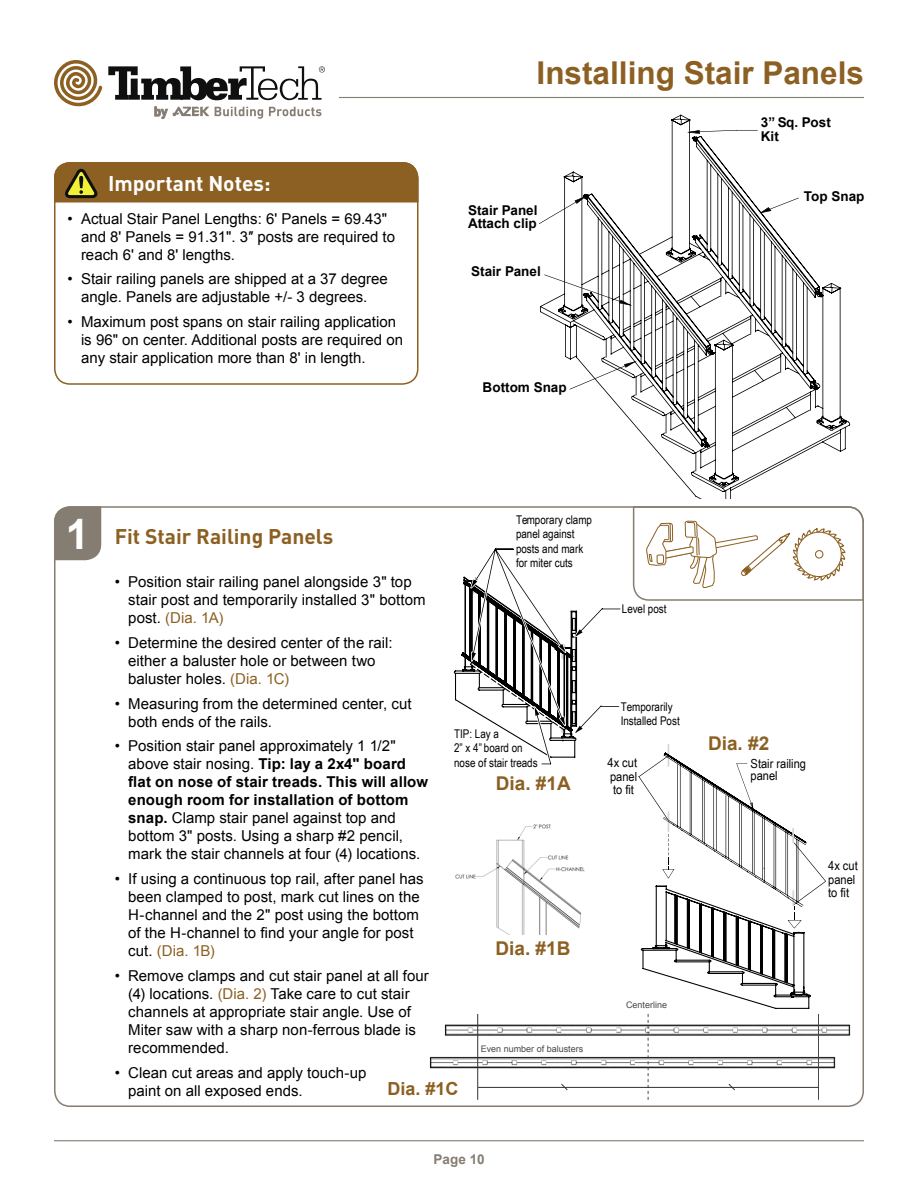
<style>
.page{position:relative;width:918px;height:1188px;background:#fff}
.page>*{position:absolute;margin:0;border:0;box-sizing:border-box;transform-origin:0 0}
.t1{font:700 31.5px "Arial";color:#8c6023}
.t2{font:700 21px "DIN";color:#8c6023}
.t3{font:700 21px "DIN";color:#fff}
.t4{font:700 19.05px "Arial";color:#8c6023}
.t5{font:700 18px "Arial";color:#8c6023}
.t6{font:15px/18px "Arial";color:#000}
.t7{font:700 13.5px/13.5px "Arial";color:#000}
.t8{font:700 13.5px "Arial";letter-spacing:.005em;color:#857d71}
.t9{font:12.45px/13.5px "Arial Narrow";color:#000;scale:1.08 1}
.t10{font:12px/14.4px "Arial Narrow";color:#000}
.t11{font:9px "Arial";color:#484848}
.s1{font-family:"Arial";font-size:42px;color:#fff}
.s2{color:#8c6023}
.s3{font-weight:700}
</style>
<div class="page">
<hr style="left:54px;top:1140px;width:810px;height:1px;background:#857d71">
<svg style="left:215px;top:107px;width:48px;height:12px"></svg>
<svg style="left:269px;top:107px;width:52px;height:9px"></svg>
<svg style="left:155px;top:107px;width:54px;height:12px"></svg>
<svg style="left:54px;top:60px;width:48px;height:47px"></svg>
<svg style="left:108px;top:66px;width:217px;height:34px"></svg>
<hr style="left:339px;top:97px;width:525px;height:1px;background:#857d71">
<svg style="left:540px;top:115px;width:310px;height:384px"></svg>
<div style="left:54px;top:506px;width:47px;height:54px;background:#857d71"></div>
<svg style="left:632px;top:506px;width:232px;height:95px"></svg>
<div style="left:54px;top:162px;width:364px;height:223px;border:2px solid #8c6023;border-radius:15px"></div>
<div style="left:54px;top:162px;width:364px;height:40px;background:#8c6023"></div>
<svg style="left:454px;top:548px;width:167px;height:217px"></svg>
<img style="left:455px;top:824px;width:130px;height:111px">
<img style="left:444px;top:997px;width:420px;height:66px">
<img style="left:429px;top:1030px;width:428px;height:65px">
<hr style="left:477px;top:1014px;width:1px;height:86px;background:#343131">
<hr style="left:478px;top:1087px;width:341px;height:1px;background:#343131">
<svg style="left:638px;top:744px;width:188px;height:356px"></svg>
<svg style="left:560px;top:1083px;width:8px;height:8px"></svg>
<h1 class="t1" style="left:537px;top:52px;width:329px">Installing Stair Panels</h1>
<h2 class="t3" style="left:108px;top:169px;width:164px">Important Notes:</h2>
<p class="t6" style="left:81px;top:209px;width:316px;text-indent:-14px">• Actual Stair Panel Lengths: 6' Panels = 69.43" and 8' Panels = 91.31". 3″ posts are required to reach 6' and 8' lengths.</p>
<p class="t6" style="left:68px;top:270px;width:322px;text-align:center">• Stair railing panels are shipped at a 37 degree angle. Panels are adjustable +/- 3 degrees.</p>
<p class="t6" style="left:81px;top:313px;width:324px;text-indent:-14px">• Maximum post spans on stair railing application is 96" on center. Additional posts are required on any stair application more than 8' in length.</p>
<p class="t7" style="left:468px;top:204px;width:71px">Stair Panel<br>Attach clip</p>
<p class="t7" style="left:471px;top:265px;width:71px">Stair Panel</p>
<p class="t7" style="left:483px;top:381px;width:86px">Bottom Snap</p>
<p class="t7" style="left:761px;top:116px;width:71px">3” Sq. Post<br>Kit</p>
<p class="t7" style="left:804px;top:190px;width:62px">Top Snap</p>
<p class="t10" style="left:516px;top:512px;width:78px">Temporary clamp panel against posts and mark for miter cuts</p>
<h2 class="t2" style="left:66px;top:523px;width:269px"><span class="s1">1</span> Fit Stair Railing Panels</h2>
<p class="t6" style="left:128px;top:573px;width:299px;text-indent:-14px">• Position stair railing panel alongside 3" top stair post and temporarily installed 3" bottom post. <span class="s2">(Dia. 1A)</span></p>
<p class="t6" style="left:128px;top:634px;width:266px;text-indent:-14px">• Determine the desired center of the rail: either a baluster hole or between two baluster holes. <span class="s2">(Dia. 1C)</span></p>
<p class="t6" style="left:128px;top:695px;width:285px;text-indent:-14px">• Measuring from the determined center, cut both ends of the rails.</p>
<p class="t6" style="left:128px;top:737px;width:301px;text-indent:-14px">• Position stair panel approximately 1 1/2" above stair nosing. <span class="s3">Tip: lay a 2x4" board flat on nose of stair treads. This will allow enough room for installation of bottom snap.</span> Clamp stair panel against top and bottom 3" posts. Using a sharp #2 pencil, mark the stair channels at four (4) locations.</p>
<p class="t6" style="left:128px;top:870px;width:297px;text-indent:-14px">• If using a continuous top rail, after panel has been clamped to post, mark cut lines on the H-channel and the 2" post using the bottom of the H-channel to find your angle for post cut. <span class="s2">(Dia. 1B)</span></p>
<p class="t6" style="left:128px;top:967px;width:302px;text-indent:-14px">• Remove clamps and cut stair panel at all four (4) locations. <span class="s2">(Dia. 2)</span> Take care to cut stair channels at appropriate stair angle. Use of Miter saw with a sharp non-ferrous blade is recommended.</p>
<p class="t6" style="left:128px;top:1064px;width:240px;text-indent:-14px">• Clean cut areas and apply touch-up paint on all exposed ends.</p>
<p class="t10" style="left:454px;top:726px;width:85px">TIP: Lay a<br>2” x 4” board on nose of stair treads</p>
<p class="t4" style="left:496px;top:770px;width:76px">Dia. #1A</p>
<p class="t4" style="left:496px;top:936px;width:76px">Dia. #1B</p>
<p class="t11" style="left:481px;top:1043px;width:104px">Even number of balusters</p>
<p class="t5" style="left:387px;top:1076px;width:73px">Dia. #1C</p>
<p class="t10" style="left:622px;top:601px;width:46px">Level post</p>
<p class="t10" style="left:621px;top:699px;width:61px">Temporarily<br>Installed Post</p>
<p class="t4" style="left:708px;top:731px;width:63px">Dia. #2</p>
<p class="t9" style="left:607px;top:756px;width:29px;text-align:justify">4x cut panel to fit</p>
<p class="t9" style="left:751px;top:756px;width:53px;line-height:12.5px">Stair railing panel</p>
<p class="t11" style="left:626px;top:999px;width:43px">Centerline</p>
<p class="t8" style="left:433px;top:1150px;width:53px">Page 10</p>
<p class="t9" style="left:828px;top:859px;width:29px">4x cut panel to fit</p>
</div>
